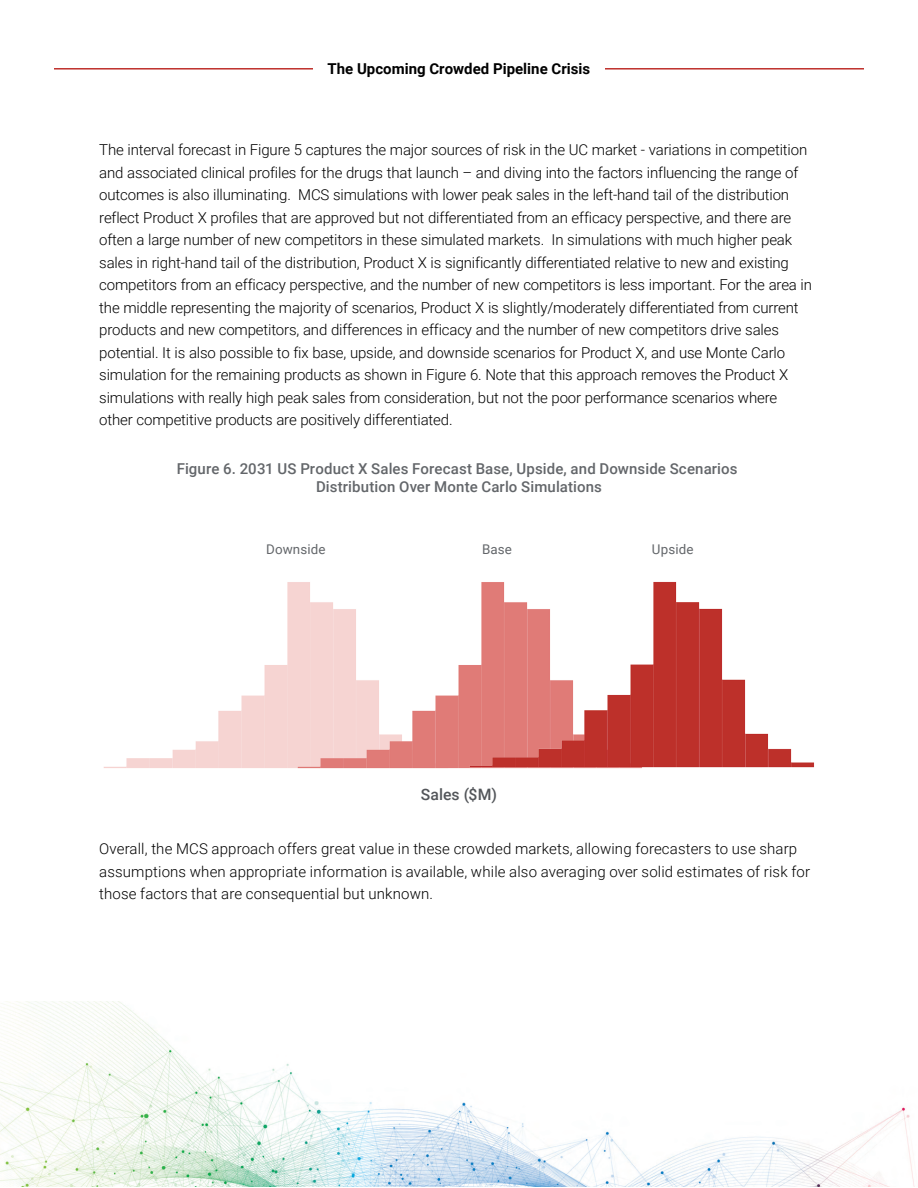
<style>
.page{position:relative;width:918px;height:1188px;background:#fff}
.page>*{position:absolute;margin:0;border:0;box-sizing:border-box;transform-origin:0 0}
.t1{font:500 15.75px "Roboto";letter-spacing:.005em;color:#53565a}
.t2{font:300 15px/22.5px "Roboto";letter-spacing:-.01em;color:#000}
.t3{font:300 15px/22.5px "Roboto";letter-spacing:.01em;color:#000}
.t4{font:500 15px/18px "Roboto";letter-spacing:.005em;color:#63666a;text-align:center}
.t5{font:700 15px "Roboto";color:#000}
.t6{font:13.35px "Roboto";letter-spacing:.01em;color:#63666a}
</style>
<div class="page">
<img style="left:1px;top:1001px;width:913px;height:185px">
<img style="left:103px;top:582px;width:190px;height:186px">
<img style="left:293px;top:582px;width:171px;height:187px">
<img style="left:464px;top:582px;width:350px;height:187px">
<hr style="left:54px;top:68px;width:810px;height:2px;background:#be2f2b">
<div style="left:313px;top:55px;width:292px;height:27px;background:#fff"></div>
<p class="t5" style="left:327px;top:58px;width:264px">The Upcoming Crowded Pipeline Crisis</p>
<p class="t2" style="left:99px;top:138px;width:714px">The interval forecast in Figure 5 captures the major sources of risk in the UC market - variations in competition and associated clinical profiles for the drugs that launch – and diving into the factors influencing the range of outcomes is also illuminating. MCS simulations with lower peak sales in the left-hand tail of the distribution reflect Product X profiles that are approved but not differentiated from an efficacy perspective, and there are often a large number of new competitors in these simulated markets. In simulations with much higher peak sales in right-hand tail of the distribution, Product X is significantly differentiated relative to new and existing competitors from an efficacy perspective, and the number of new competitors is less important. For the area in the middle representing the majority of scenarios, Product X is slightly/moderately differentiated from current products and new competitors, and differences in efficacy and the number of new competitors drive sales potential. It is also possible to fix base, upside, and downside scenarios for Product X, and use Monte Carlo simulation for the remaining products as shown in Figure 6. Note that this approach removes the Product X simulations with really high peak sales from consideration, but not the poor performance scenarios where other competitive products are positively differentiated.</p>
<p class="t4" style="left:177px;top:459px;width:562px">Figure 6. 2031 US Product X Sales Forecast Base, Upside, and Downside Scenarios<br>Distribution Over Monte Carlo Simulations</p>
<p class="t6" style="left:266px;top:540px;width:61px">Downside</p>
<p class="t6" style="left:482px;top:540px;width:31px">Base</p>
<p class="t6" style="left:652px;top:540px;width:43px">Upside</p>
<p class="t1" style="left:421px;top:784px;width:78px">Sales ($M)</p>
<p class="t3" style="left:99px;top:837px;width:712px">Overall, the MCS approach offers great value in these crowded markets, allowing forecasters to use sharp assumptions when appropriate information is available, while also averaging over solid estimates of risk for those factors that are consequential but unknown.</p>
</div>
